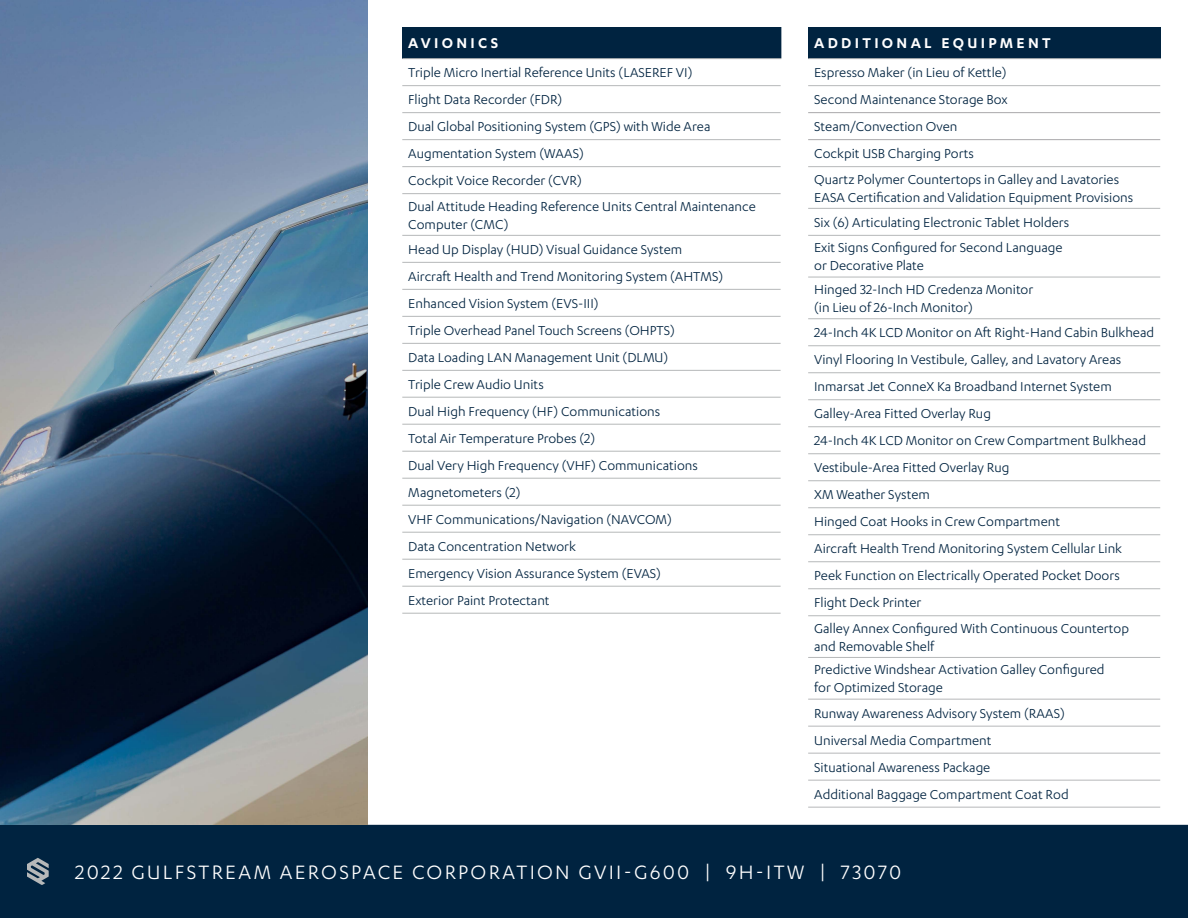
<style>
.page{position:relative;width:1188px;height:918px;background:#fff}
.page>*{position:absolute;margin:0;border:0;box-sizing:border-box;transform-origin:0 0}
.t1{font:22.5px "Karbon";letter-spacing:.1em;color:#fff}
.t2{font:600 16.5px "Karbon";letter-spacing:.2em;color:#fff}
.t3{font:15px/18px "Karbon";color:#002340}
</style>
<div class="page">
<div style="left:0;top:825px;width:1188px;height:93px;background:#002340"></div>
<svg style="left:27px;top:858px;width:22px;height:27px"></svg>
<div style="left:402px;top:27px;width:379px;height:32px;background:#002340"></div>
<hr style="left:402px;top:58px;width:379px;height:1px;background:#b6b8b9">
<hr style="left:402px;top:85px;width:379px;height:1px;background:#b6b8b9">
<hr style="left:402px;top:112px;width:379px;height:1px;background:#b6b8b9">
<hr style="left:402px;top:139px;width:379px;height:1px;background:#b6b8b9">
<hr style="left:402px;top:166px;width:379px;height:1px;background:#b6b8b9">
<hr style="left:402px;top:193px;width:379px;height:1px;background:#b6b8b9">
<hr style="left:402px;top:235px;width:379px;height:1px;background:#b6b8b9">
<hr style="left:402px;top:262px;width:379px;height:1px;background:#b6b8b9">
<hr style="left:402px;top:289px;width:379px;height:1px;background:#b6b8b9">
<hr style="left:402px;top:316px;width:379px;height:1px;background:#b6b8b9">
<hr style="left:402px;top:343px;width:379px;height:1px;background:#b6b8b9">
<hr style="left:402px;top:370px;width:379px;height:1px;background:#b6b8b9">
<hr style="left:402px;top:397px;width:379px;height:1px;background:#b6b8b9">
<hr style="left:402px;top:424px;width:379px;height:1px;background:#b6b8b9">
<hr style="left:402px;top:451px;width:379px;height:1px;background:#b6b8b9">
<hr style="left:402px;top:478px;width:379px;height:1px;background:#b6b8b9">
<hr style="left:402px;top:505px;width:379px;height:1px;background:#b6b8b9">
<hr style="left:402px;top:532px;width:379px;height:1px;background:#b6b8b9">
<hr style="left:402px;top:559px;width:379px;height:1px;background:#b6b8b9">
<hr style="left:402px;top:586px;width:379px;height:1px;background:#b6b8b9">
<hr style="left:402px;top:613px;width:379px;height:1px;background:#b6b8b9">
<div style="left:808px;top:27px;width:352px;height:32px;background:#002340"></div>
<hr style="left:1160px;top:27px;width:1px;height:31px;background:#002340">
<hr style="left:808px;top:58px;width:353px;height:1px;background:#b6b8b9">
<hr style="left:808px;top:85px;width:352px;height:1px;background:#b6b8b9">
<hr style="left:808px;top:166px;width:352px;height:1px;background:#b6b8b9">
<hr style="left:808px;top:208px;width:352px;height:1px;background:#b6b8b9">
<hr style="left:808px;top:235px;width:352px;height:1px;background:#b6b8b9">
<hr style="left:808px;top:277px;width:352px;height:1px;background:#b6b8b9">
<hr style="left:808px;top:318px;width:352px;height:1px;background:#b6b8b9">
<hr style="left:808px;top:345px;width:352px;height:1px;background:#b6b8b9">
<hr style="left:808px;top:372px;width:352px;height:1px;background:#b6b8b9">
<hr style="left:808px;top:399px;width:352px;height:1px;background:#b6b8b9">
<hr style="left:808px;top:426px;width:352px;height:1px;background:#b6b8b9">
<hr style="left:808px;top:453px;width:352px;height:1px;background:#b6b8b9">
<hr style="left:808px;top:480px;width:352px;height:1px;background:#b6b8b9">
<hr style="left:808px;top:507px;width:352px;height:1px;background:#b6b8b9">
<hr style="left:808px;top:534px;width:352px;height:1px;background:#b6b8b9">
<hr style="left:808px;top:561px;width:352px;height:1px;background:#b6b8b9">
<hr style="left:808px;top:588px;width:352px;height:1px;background:#b6b8b9">
<hr style="left:808px;top:615px;width:352px;height:1px;background:#b6b8b9">
<hr style="left:808px;top:657px;width:352px;height:1px;background:#b6b8b9">
<hr style="left:808px;top:699px;width:352px;height:1px;background:#b6b8b9">
<hr style="left:808px;top:726px;width:352px;height:1px;background:#b6b8b9">
<hr style="left:808px;top:753px;width:352px;height:1px;background:#b6b8b9">
<hr style="left:808px;top:780px;width:352px;height:1px;background:#b6b8b9">
<hr style="left:808px;top:807px;width:352px;height:1px;background:#b6b8b9">
<hr style="left:808px;top:112px;width:352px;height:1px;background:#a9a8aa">
<hr style="left:808px;top:139px;width:352px;height:1px;background:#a9a8aa">
<img style="left:0;top:0;width:367px;height:825px">
<p class="t2" style="left:408px;top:34px;width:91px">AVIONICS</p>
<p class="t3" style="left:408px;top:63px;width:286px">Triple Micro Inertial Reference Units (LASEREF VI)</p>
<p class="t3" style="left:408px;top:90px;width:155px">Flight Data Recorder (FDR)</p>
<p class="t3" style="left:408px;top:117px;width:304px">Dual Global Positioning System (GPS) with Wide Area</p>
<p class="t3" style="left:408px;top:144px;width:177px">Augmentation System (WAAS)</p>
<p class="t3" style="left:408px;top:171px;width:175px">Cockpit Voice Recorder (CVR)</p>
<p class="t3" style="left:408px;top:197px;width:349px">Dual Attitude Heading Reference Units Central Maintenance<br>Computer (CMC)</p>
<p class="t3" style="left:408px;top:240px;width:275px">Head Up Display (HUD) Visual Guidance System</p>
<p class="t3" style="left:408px;top:267px;width:316px">Aircraft Health and Trend Monitoring System (AHTMS)</p>
<p class="t3" style="left:408px;top:294px;width:192px">Enhanced Vision System (EVS-III)</p>
<p class="t3" style="left:408px;top:321px;width:268px">Triple Overhead Panel Touch Screens (OHPTS)</p>
<p class="t3" style="left:408px;top:348px;width:262px">Data Loading LAN Management Unit (DLMU)</p>
<p class="t3" style="left:408px;top:375px;width:137px">Triple Crew Audio Units</p>
<p class="t3" style="left:408px;top:402px;width:253px">Dual High Frequency (HF) Communications</p>
<p class="t3" style="left:408px;top:429px;width:188px">Total Air Temperature Probes (2)</p>
<p class="t3" style="left:408px;top:456px;width:291px">Dual Very High Frequency (VHF) Communications</p>
<p class="t3" style="left:408px;top:483px;width:114px">Magnetometers (2)</p>
<p class="t3" style="left:408px;top:510px;width:265px">VHF Communications/Navigation (NAVCOM)</p>
<p class="t3" style="left:408px;top:537px;width:169px">Data Concentration Network</p>
<p class="t3" style="left:408px;top:564px;width:254px">Emergency Vision Assurance System (EVAS)</p>
<p class="t3" style="left:408px;top:591px;width:143px">Exterior Paint Protectant</p>
<p class="t2" style="left:814px;top:34px;width:238px">ADDITIONAL EQUIPMENT</p>
<p class="t3" style="left:814px;top:63px;width:194px">Espresso Maker (in Lieu of Kettle)</p>
<p class="t3" style="left:814px;top:90px;width:195px">Second Maintenance Storage Box</p>
<p class="t3" style="left:814px;top:117px;width:145px">Steam/Convection Oven</p>
<p class="t3" style="left:814px;top:144px;width:161px">Cockpit USB Charging Ports</p>
<p class="t3" style="left:814px;top:170px;width:321px">Quartz Polymer Countertops in Galley and Lavatories<br>EASA Certification and Validation Equipment Provisions</p>
<p class="t3" style="left:814px;top:213px;width:257px">Six (6) Articulating Electronic Tablet Holders</p>
<p class="t3" style="left:814px;top:238px;width:250px">Exit Signs Configured for Second Language or Decorative Plate</p>
<p class="t3" style="left:814px;top:280px;width:221px">Hinged 32-Inch HD Credenza Monitor (in Lieu of 26-Inch Monitor)</p>
<p class="t3" style="left:814px;top:323px;width:342px">24-Inch 4K LCD Monitor on Aft Right-Hand Cabin Bulkhead</p>
<p class="t3" style="left:814px;top:350px;width:309px">Vinyl Flooring In Vestibule, Galley, and Lavatory Areas</p>
<p class="t3" style="left:814px;top:377px;width:299px">Inmarsat Jet ConneX Ka Broadband Internet System</p>
<p class="t3" style="left:814px;top:404px;width:178px">Galley-Area Fitted Overlay Rug</p>
<p class="t3" style="left:814px;top:431px;width:333px">24-Inch 4K LCD Monitor on Crew Compartment Bulkhead</p>
<p class="t3" style="left:814px;top:458px;width:197px">Vestibule-Area Fitted Overlay Rug</p>
<p class="t3" style="left:814px;top:485px;width:117px">XM Weather System</p>
<p class="t3" style="left:814px;top:512px;width:247px">Hinged Coat Hooks in Crew Compartment</p>
<p class="t3" style="left:814px;top:539px;width:309px">Aircraft Health Trend Monitoring System Cellular Link</p>
<p class="t3" style="left:814px;top:566px;width:307px">Peek Function on Electrically Operated Pocket Doors</p>
<p class="t3" style="left:814px;top:593px;width:109px">Flight Deck Printer</p>
<p class="t3" style="left:814px;top:619px;width:316px">Galley Annex Configured With Continuous Countertop and Removable Shelf</p>
<p class="t3" style="left:814px;top:660px;width:292px">Predictive Windshear Activation Galley Configured for Optimized Storage</p>
<p class="t3" style="left:814px;top:704px;width:252px">Runway Awareness Advisory System (RAAS)</p>
<p class="t3" style="left:814px;top:731px;width:179px">Universal Media Compartment</p>
<p class="t3" style="left:814px;top:758px;width:178px">Situational Awareness Package</p>
<p class="t3" style="left:814px;top:785px;width:256px">Additional Baggage Compartment Coat Rod</p>
<h1 class="t1" style="left:75px;top:860px;width:828px">2022 GULFSTREAM AEROSPACE CORPORATION GVII-G600 | 9H-ITW | 73070</h1>
</div>
